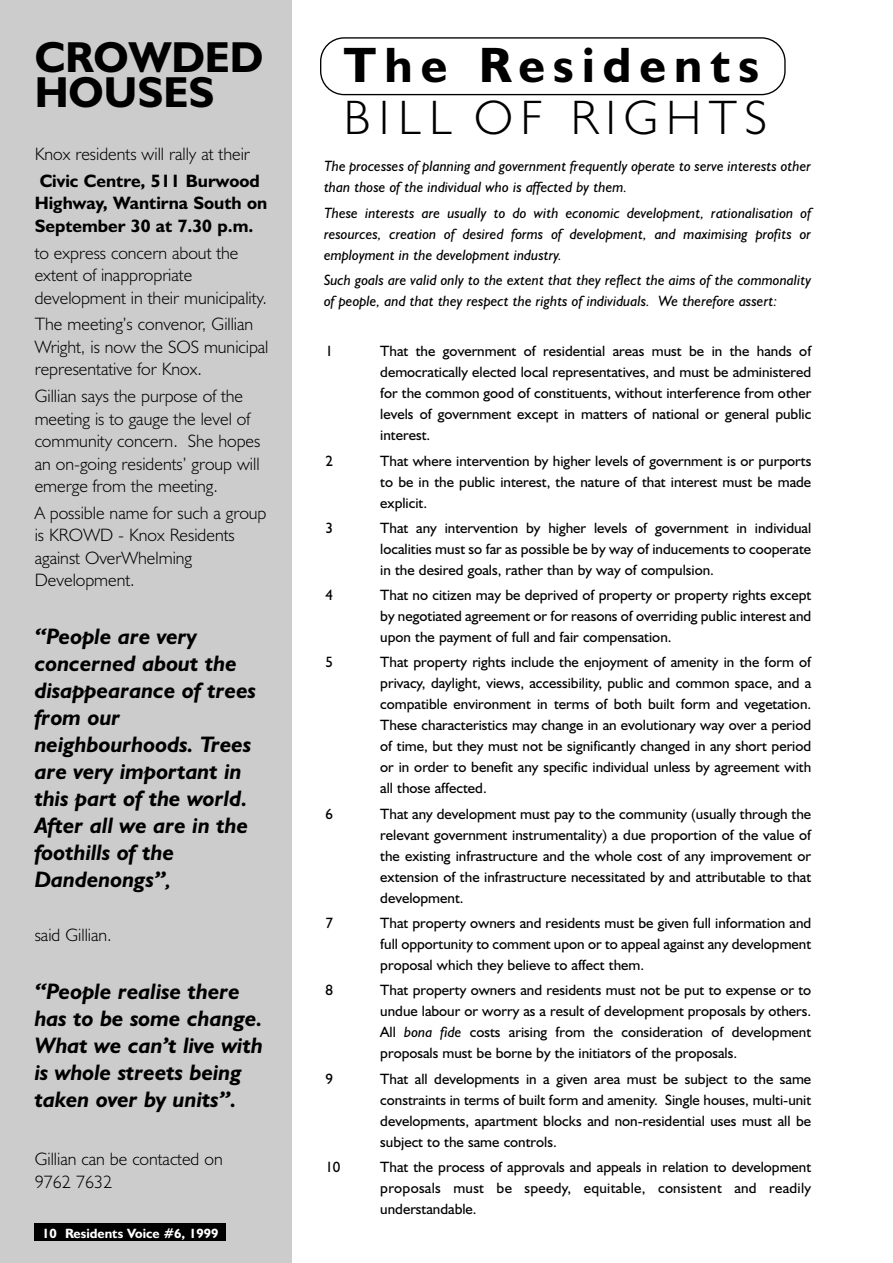
<style>
.page{position:relative;width:893px;height:1263px;background:#fff}
.page>*{position:absolute;margin:0;border:0;box-sizing:border-box;transform-origin:0 0}
.t1{font:700 49.95px "Humanist 521 BT";letter-spacing:.165em;color:#000}
.t2{font:300 48.6px "Humanist 521 BT";letter-spacing:.15em;color:#000}
.t3{font:700 43.5px/34.5px "Humanist 521 BT";color:#000}
.t4{font:italic 700 22.5px/27px "Humanist 521 BT";color:#000}
.t5{font:300 18px/22.5px "Humanist 521 BT";color:#000}
.t6{font:700 18px/22.5px "Humanist 521 BT";color:#000}
.t7{font:15px/21px "Humanist 521 BT";color:#000;text-align:justify}
.t8{font:italic 15px/21px "Humanist 521 BT";color:#000}
.t9{font:700 13.5px "Humanist 521 BT";color:#fff}
.s1{font-size:18px}
.s2{font-style:italic}
</style>
<div class="page">
<div style="left:320px;top:37px;width:465px;height:58px;border:1px solid #000;border-radius:23px"></div>
<div style="left:0;top:0;width:291px;height:1263px;background:#ccc"></div>
<div style="left:35px;top:1224px;width:191px;height:17px;background:#000"></div>
<h3 class="t3" style="left:35px;top:45px;width:230px">CROWDED<br>HOUSES</h3>
<p class="t5" style="left:35px;top:145px;width:217px">Knox residents will rally at their</p>
<p class="t6" style="left:35px;top:171px;width:234px">Civic Centre, 511 Burwood<br>Highway, Wantirna South on<br>September 30 at 7.30 p.m.</p>
<p class="t5" style="left:35px;top:243px;width:234px">to express concern about the extent of inappropriate development in their municipality.</p>
<p class="t5" style="left:35px;top:315px;width:235px">The meeting’s convenor, Gillian<br>Wright, is now the SOS municipal representative for Knox.</p>
<p class="t5" style="left:35px;top:387px;width:227px">Gillian says the purpose of the meeting is to gauge the level of community concern. She hopes an on-going residents’ group will emerge from the meeting.</p>
<p class="t5" style="left:35px;top:503px;width:233px">A possible name for such a group is KROWD - Knox Residents against OverWhelming<br>Development.</p>
<h3 class="t4" style="left:35px;top:626px;width:223px">“People are very concerned about the disappearance of trees from our neighbourhoods. Trees are very important in this part of the world.<br>After all we are in the foothills of the<br>Dandenongs”<span class="s1">,</span></h3>
<p class="t5" style="left:35px;top:925px;width:79px">said Gillian.</p>
<h3 class="t4" style="left:35px;top:980px;width:230px">“People realise there has to be some change.<br>What we can’t live with is whole streets being taken over by units”.</h3>
<p class="t5" style="left:35px;top:1149px;width:189px">Gillian can be contacted on<br>9762 7632</p>
<p class="t9" style="left:42px;top:1228px;width:178px">10 Residents Voice #6, 1999</p>
<h1 class="t1" style="left:344px;top:47px;width:417px">The Residents</h1>
<h2 class="t2" style="left:344px;top:100px;width:424px">BILL OF RIGHTS</h2>
<p class="t8" style="left:324px;top:157px;width:488px">The processes of planning and government frequently operate to serve interests other than those of the individual who is affected by them.</p>
<p class="t8" style="left:324px;top:204px;width:489px;text-align:justify">These interests are usually to do with economic development, rationalisation of resources, creation of desired forms of development, and maximising profits or employment in the development industry.</p>
<p class="t8" style="left:324px;top:271px;width:488px">Such goals are valid only to the extent that they reflect the aims of the commonality of people, and that they respect the rights of individuals. We therefore assert:</p>
<p class="t7" style="left:325px;top:342px;width:9px">1</p>
<p class="t7" style="left:380px;top:342px;width:432px">That the government of residential areas must be in the hands of democratically elected local representatives, and must be administered for the common good of constituents, without interference from other levels of government except in matters of national or general public interest.</p>
<p class="t7" style="left:325px;top:452px;width:9px">2</p>
<p class="t7" style="left:380px;top:452px;width:432px">That where intervention by higher levels of government is or purports to be in the public interest, the nature of that interest must be made explicit.</p>
<p class="t7" style="left:325px;top:519px;width:9px">3</p>
<p class="t7" style="left:380px;top:519px;width:432px">That any intervention by higher levels of government in individual localities must so far as possible be by way of inducements to cooperate in the desired goals, rather than by way of compulsion.</p>
<p class="t7" style="left:325px;top:586px;width:9px">4</p>
<p class="t7" style="left:380px;top:586px;width:432px">That no citizen may be deprived of property or property rights except by negotiated agreement or for reasons of overriding public interest and upon the payment of full and fair compensation.</p>
<p class="t7" style="left:325px;top:653px;width:9px">5</p>
<p class="t7" style="left:380px;top:653px;width:432px">That property rights include the enjoyment of amenity in the form of privacy, daylight, views, accessibility, public and common space, and a compatible environment in terms of both built form and vegetation.<br>These characteristics may change in an evolutionary way over a period of time, but they must not be significantly changed in any short period or in order to benefit any specific individual unless by agreement with all those affected.</p>
<p class="t7" style="left:325px;top:805px;width:9px">6</p>
<p class="t7" style="left:380px;top:805px;width:432px">That any development must pay to the community (usually through the relevant government instrumentality) a due proportion of the value of the existing infrastructure and the whole cost of any improvement or extension of the infrastructure necessitated by and attributable to that development.</p>
<p class="t7" style="left:325px;top:914px;width:9px">7</p>
<p class="t7" style="left:380px;top:914px;width:432px">That property owners and residents must be given full information and full opportunity to comment upon or to appeal against any development proposal which they believe to affect them.</p>
<p class="t7" style="left:325px;top:981px;width:9px">8</p>
<p class="t7" style="left:380px;top:981px;width:432px">That property owners and residents must not be put to expense or to undue labour or worry as a result of development proposals by others.<br>All <span class="s2">bona fide</span> costs arising from the consideration of development proposals must be borne by the initiators of the proposals.</p>
<p class="t7" style="left:325px;top:1069px;width:9px">9</p>
<p class="t7" style="left:380px;top:1069px;width:432px">That all developments in a given area must be subject to the same constraints in terms of built form and amenity. Single houses, multi-unit developments, apartment blocks and non-residential uses must all be subject to the same controls.</p>
<p class="t7" style="left:325px;top:1158px;width:17px">10</p>
<p class="t7" style="left:380px;top:1158px;width:432px">That the process of approvals and appeals in relation to development proposals must be speedy, equitable, consistent and readily understandable.</p>
</div>
